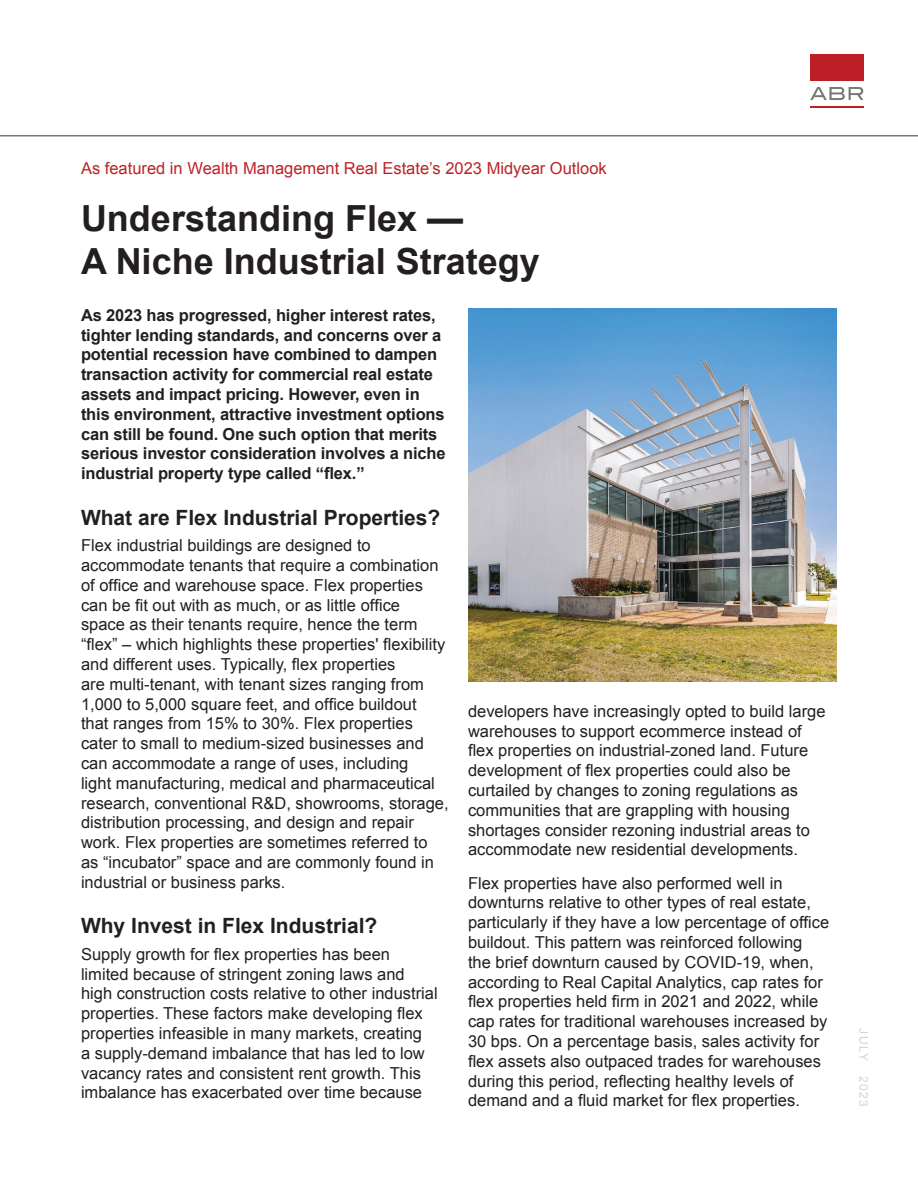
<style>
.page{position:relative;width:918px;height:1188px;background:#fff}
.page>*{position:absolute;margin:0;border:0;box-sizing:border-box;transform-origin:0 0}
.t1{font:700 36px/43.2px "Arial";color:#231f20}
.t2{font:700 21px "Arial";color:#231f20}
.t3{font:16.5px/19.8px "Arial";color:#231f20}
.t4{font:700 16.5px/19.8px "Arial";letter-spacing:-.01em;color:#231f20}
.t5{font:16.5px "Arial";color:#bc2227}
.t6{font:12px "Arial";letter-spacing:.125em;color:#d7d5d4}
</style>
<div class="page">
<hr style="left:810px;top:106px;width:54px;height:2px;background:#bc1f25">
<div style="left:810px;top:54px;width:54px;height:27px;background:#bc1f25"></div>
<svg style="left:810px;top:87px;width:53px;height:13px"></svg>
<hr style="left:0;top:135px;width:918px;height:1px;background:#787878">
<img style="left:468px;top:309px;width:369px;height:373px">
<p class="t5" style="left:81px;top:157px;width:527px">As featured in Wealth Management Real Estate’s 2023 Midyear Outlook</p>
<p class="t1" style="left:81px;top:198px;width:460px">Understanding Flex —<br>A Niche Industrial Strategy</p>
<p class="t4" style="left:81px;top:306px;width:366px">As 2023 has progressed, higher interest rates, tighter lending standards, and concerns over a potential recession have combined to dampen transaction activity for commercial real estate assets and impact pricing. However, even in this environment, attractive investment options can still be found. One such option that merits serious investor consideration involves a niche industrial property type called “flex.”</p>
<p class="t2" style="left:81px;top:503px;width:361px">What are Flex Industrial Properties?</p>
<p class="t3" style="left:81px;top:536px;width:369px">Flex industrial buildings are designed to accommodate tenants that require a combination of office and warehouse space. Flex properties can be fit out with as much, or as little office<br>space as their tenants require, hence the term “flex” – which highlights these properties' flexibility and different uses. Typically, flex properties<br>are multi-tenant, with tenant sizes ranging from 1,000 to 5,000 square feet, and office buildout<br>that ranges from 15% to 30%. Flex properties cater to small to medium-sized businesses and can accommodate a range of uses, including<br>light manufacturing, medical and pharmaceutical research, conventional R&amp;D, showrooms, storage, distribution processing, and design and repair work. Flex properties are sometimes referred to as “incubator” space and are commonly found in industrial or business parks.</p>
<p class="t2" style="left:81px;top:912px;width:298px">Why Invest in Flex Industrial?</p>
<p class="t3" style="left:81px;top:944px;width:358px">Supply growth for flex properties has been limited because of stringent zoning laws and high construction costs relative to other industrial properties. These factors make developing flex properties infeasible in many markets, creating<br>a supply-demand imbalance that has led to low vacancy rates and consistent rent growth. This imbalance has exacerbated over time because</p>
<p class="t3" style="left:468px;top:701px;width:359px">developers have increasingly opted to build large warehouses to support ecommerce instead of flex properties on industrial-zoned land. Future development of flex properties could also be curtailed by changes to zoning regulations as communities that are grappling with housing shortages consider rezoning industrial areas to accommodate new residential developments.</p>
<p class="t3" style="left:468px;top:873px;width:363px">Flex properties have also performed well in downturns relative to other types of real estate, particularly if they have a low percentage of office buildout. This pattern was reinforced following the brief downturn caused by COVID-19, when, according to Real Capital Analytics, cap rates for flex properties held firm in 2021 and 2022, while cap rates for traditional warehouses increased by 30 bps. On a percentage basis, sales activity for flex assets also outpaced trades for warehouses during this period, reflecting healthy levels of demand and a fluid market for flex properties.</p>
<p class="t6" style="left:872px;top:1028px;width:80px;rotate:90deg">JULY 2023</p>
</div>
